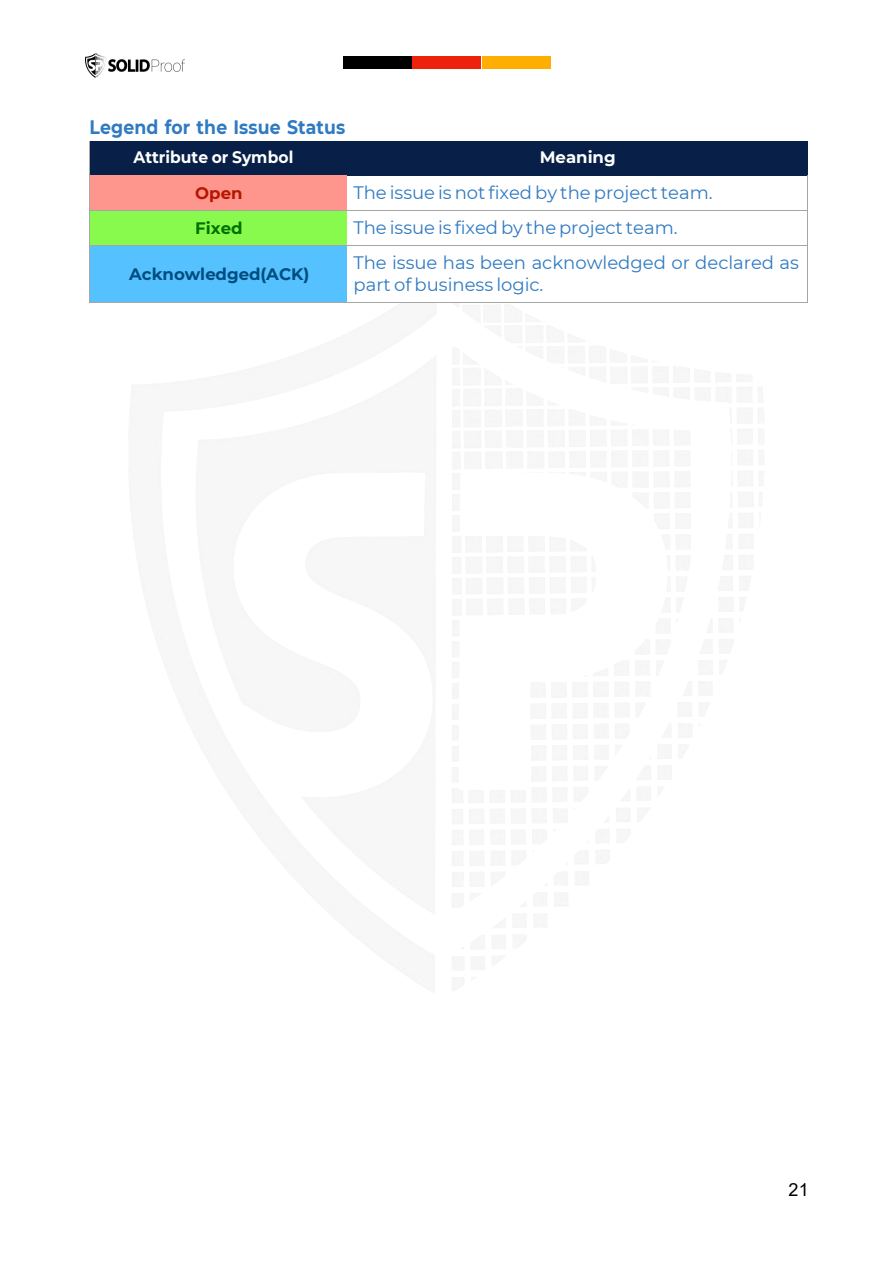
<style>
.page{position:relative;width:894px;height:1264px;background:#fff}
.page>*{position:absolute;margin:0;border:0;box-sizing:border-box;transform-origin:0 0}
.t1{font:700 19.5px "Montserrat";letter-spacing:.005em;color:#307ac1;scale:.89 1}
.t2{font:18px/22.6px "Montserrat";color:#307ac1}
.t3{font:18px "Arial";color:#000}
.t4{font:700 16.5px "Montserrat";color:#fff;scale:.93 1}
.t5{font:700 16.5px "Montserrat";color:#004d7f}
.t6{font:700 16.5px "Montserrat";color:#fff}
.t7{font:700 16.5px "Montserrat";color:#017100}
.t8{font:700 16.5px "Montserrat";color:#b51700}
</style>
<div class="page">
<img style="left:85px;top:53px;width:99px;height:24px">
<div style="left:343px;top:56px;width:68px;height:13px;background:#000"></div>
<div style="left:412px;top:56px;width:69px;height:13px;background:#ee220c"></div>
<div style="left:482px;top:56px;width:68px;height:13px;background:#feae00"></div>
<div style="left:90px;top:141px;width:257px;height:34px;background:#082048"></div>
<div style="left:347px;top:141px;width:460px;height:34px;background:#082048"></div>
<hr style="left:89px;top:141px;width:1px;height:34px;background:#a6a6a6">
<div style="left:90px;top:175px;width:257px;height:35px;background:#ff968d"></div>
<hr style="left:89px;top:175px;width:1px;height:35px;background:#a6a6a6">
<hr style="left:807px;top:175px;width:1px;height:35px;background:#a6a6a6">
<div style="left:90px;top:210px;width:257px;height:34px;background:#88fa4e"></div>
<hr style="left:90px;top:210px;width:257px;height:1px;background:#a6a6a6">
<hr style="left:348px;top:210px;width:459px;height:1px;background:#a6a6a6">
<hr style="left:89px;top:210px;width:1px;height:34px;background:#a6a6a6">
<hr style="left:807px;top:210px;width:1px;height:34px;background:#a6a6a6">
<div style="left:90px;top:245px;width:257px;height:57px;background:#56c1ff"></div>
<hr style="left:90px;top:244px;width:257px;height:1px;background:#a6a6a6">
<hr style="left:348px;top:244px;width:459px;height:1px;background:#a6a6a6">
<hr style="left:89px;top:245px;width:1px;height:57px;background:#a6a6a6">
<hr style="left:90px;top:302px;width:257px;height:1px;background:#a6a6a6">
<hr style="left:347px;top:302px;width:460px;height:1px;background:#a6a6a6">
<hr style="left:807px;top:245px;width:1px;height:57px;background:#a6a6a6">
<p class="t1" style="left:89px;top:113px;width:289px">Legend for the Issue Status</p>
<p class="t4" style="left:133px;top:146px;width:173px">Attribute or Symbol</p>
<p class="t6" style="left:539px;top:146px;width:77px">Meaning</p>
<p class="t8" style="left:195px;top:181px;width:49px">Open</p>
<p class="t2" style="left:353px;top:180px;width:360px">The issue is not fixed by the project team.</p>
<p class="t7" style="left:195px;top:216px;width:49px">Fixed</p>
<p class="t2" style="left:353px;top:215px;width:325px">The issue is fixed by the project team.</p>
<p class="t5" style="left:129px;top:262px;width:182px">Acknowledged(ACK)</p>
<p class="t2" style="left:353px;top:250px;width:447px">The issue has been acknowledged or declared as part of business logic.</p>
<p class="t3" style="left:788px;top:1177px;width:22px">21</p>
</div>
